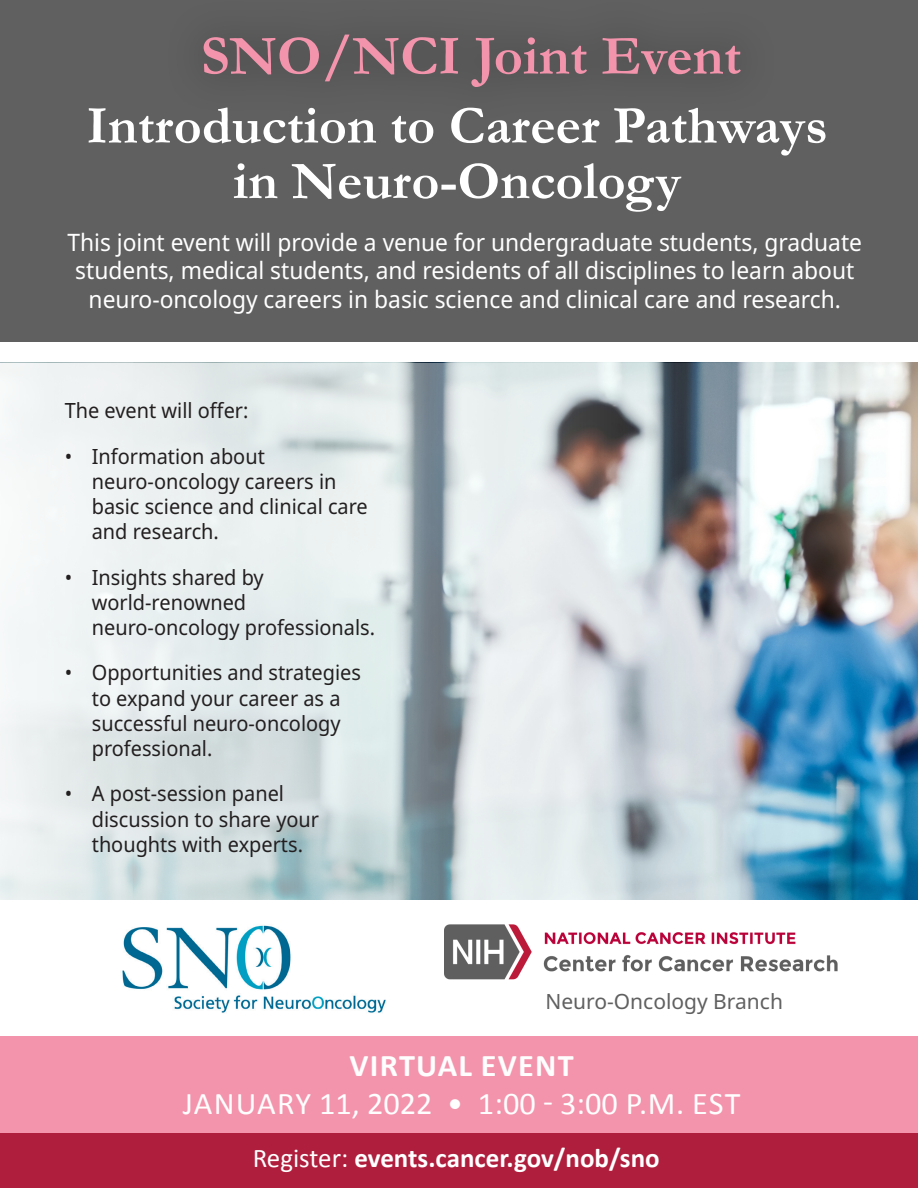
<style>
.page{position:relative;width:918px;height:1188px;background:#fff}
.page>*{position:absolute;margin:0;border:0;box-sizing:border-box;transform-origin:0 0}
.t1{font:700 56.25px "Garamond";color:#f394ac}
.t2{font:700 54px/55.5px "Garamond";color:#fff;text-align:center}
.t3{font:31.65px "Calibri";letter-spacing:.02em;color:#fefefe}
.t4{font:700 31.65px "Calibri";letter-spacing:.04em;color:#fefefe}
.t5{font:700 27px "Calibri";color:#fff}
.t6{font:24px/28.8px "Noto Sans";color:#fff;text-align:center;scale:.95 1}
.t7{font:21px/25.2px "Noto Sans";color:#231f20;scale:.95 1}
.t8{font:21px "Noto Sans";color:#606061}
.s1{font-weight:400}
</style>
<div class="page">
<img style="left:0;top:363px;width:918px;height:537px">
<div style="left:0;top:0;width:918px;height:341px;background:#606061"></div>
<div style="left:0;top:1085px;width:918px;height:103px;background:#af1e3d"></div>
<div style="left:0;top:1036px;width:918px;height:97px;background:#f394ac"></div>
<img style="left:122px;top:925px;width:264px;height:88px">
<img style="left:445px;top:924px;width:393px;height:56px">
<p class="t1" style="left:201px;top:22px;width:542px">SNO/NCI Joint Event</p>
<p class="t2" style="left:86px;top:97px;width:743px">Introduction to Career Pathways in Neuro-Oncology</p>
<p class="t6" style="left:67px;top:228px;width:838px">This joint event will provide a venue for undergraduate students, graduate students, medical students, and residents of all disciplines to learn about neuro-oncology careers in basic science and clinical care and research.</p>
<p class="t7" style="left:65px;top:398px;width:195px">The event will offer:</p>
<p class="t7" style="left:92px;top:444px;width:292px;text-indent:-27px">• Information about neuro-oncology careers in basic science and clinical care and research.</p>
<p class="t7" style="left:92px;top:565px;width:300px;text-indent:-27px">• Insights shared by world-renowned neuro-oncology professionals.</p>
<p class="t7" style="left:92px;top:661px;width:285px;text-indent:-27px">• Opportunities and strategies to expand your career as a successful neuro-oncology professional.</p>
<p class="t7" style="left:92px;top:782px;width:241px;text-indent:-27px">• A post-session panel discussion to share your thoughts with experts.</p>
<p class="t8" style="left:545px;top:987px;width:239px">Neuro-Oncology Branch</p>
<p class="t4" style="left:350px;top:1043px;width:226px">VIRTUAL EVENT</p>
<p class="t3" style="left:183px;top:1081px;width:559px">JANUARY 11, 2022 • 1:00 - 3:00 P.M. EST</p>
<p class="t5" style="left:253px;top:1139px;width:409px"><span class="s1">Register:</span> events.cancer.gov/nob/sno</p>
</div>
